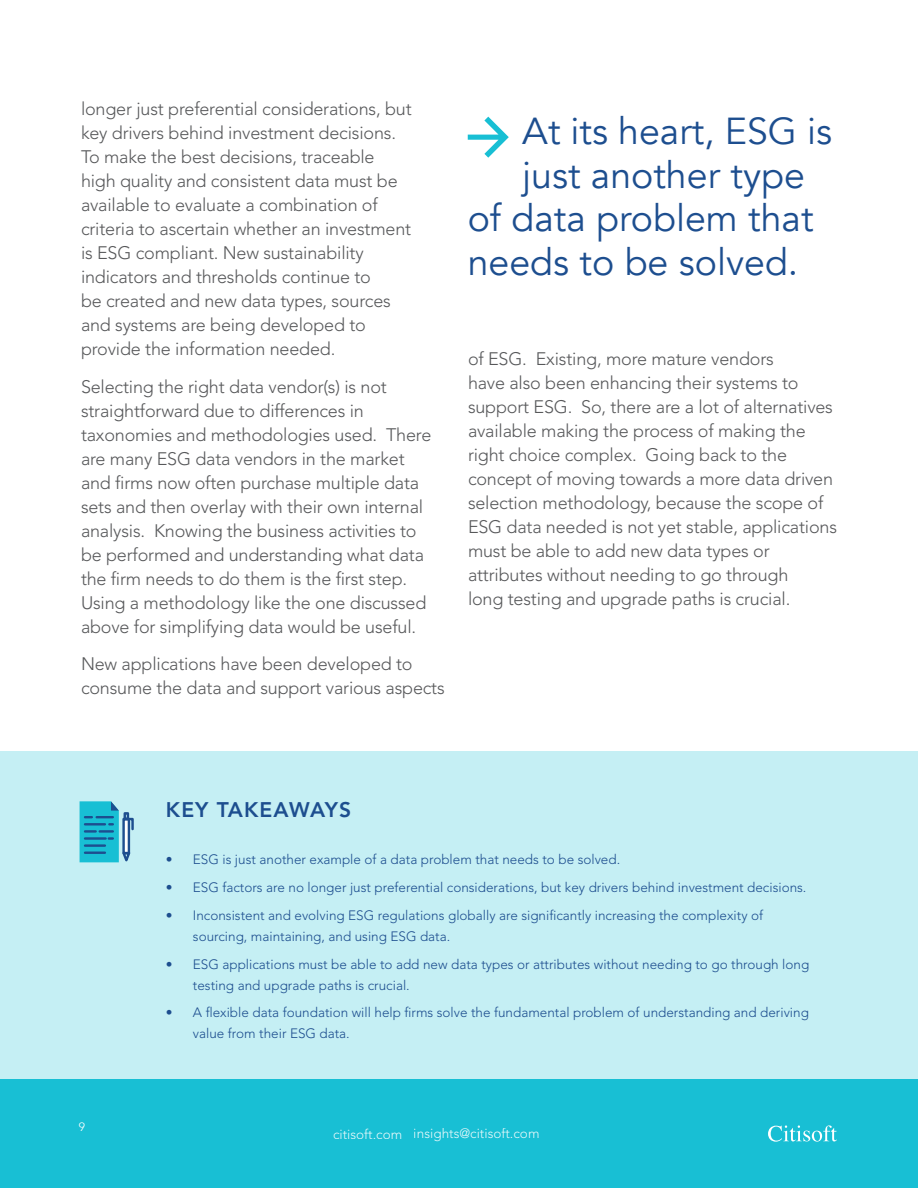
<style>
.page{position:relative;width:918px;height:1188px;background:#fff}
.page>*{position:absolute;margin:0;border:0;box-sizing:border-box;transform-origin:0 0}
.t1{font:37.5px "Avenir";color:#1d4e8f}
.t2{font:800 21px "Avenir LT Std";letter-spacing:.05em;color:#1d4e8f}
.t3{font:300 18px/24px "Avenir LT Std";letter-spacing:-.01em;color:#57585a}
.t4{font:300 13.5px/21px "Avenir LT Std";color:#1d4e8f}
.t5{font:300 13.5px "Avenir LT Std";color:#fff}
.t6{font:300 12px "Avenir LT Std";color:#fff}
</style>
<div class="page">
<div style="left:0;top:1079px;width:918px;height:109px;background:#18bfd4"></div>
<svg style="left:768px;top:1125px;width:69px;height:17px"></svg>
<svg style="left:468px;top:117px;width:41px;height:41px"></svg>
<div style="left:0;top:752px;width:918px;height:327px;background:#c5eff4"></div>
<svg style="left:80px;top:801px;width:54px;height:62px"></svg>
<hr style="left:85px;top:837px;width:21px;height:3px;background:#1d4e8f">
<hr style="left:85px;top:844px;width:20px;height:3px;background:#1d4e8f">
<hr style="left:85px;top:852px;width:20px;height:2px;background:#1d4e8f">
<p class="t3" style="left:81px;top:98px;width:332px">longer just preferential considerations, but key drivers behind investment decisions.<br>To make the best decisions, traceable high quality and consistent data must be available to evaluate a combination of criteria to ascertain whether an investment is ESG compliant. New sustainability indicators and thresholds continue to<br>be created and new data types, sources and systems are being developed to provide the information needed.</p>
<p class="t3" style="left:81px;top:376px;width:352px">Selecting the right data vendor(s) is not straightforward due to differences in taxonomies and methodologies used. There are many ESG data vendors in the market and firms now often purchase multiple data sets and then overlay with their own internal analysis. Knowing the business activities to be performed and understanding what data the firm needs to do them is the first step.<br>Using a methodology like the one discussed above for simplifying data would be useful.</p>
<p class="t3" style="left:81px;top:653px;width:365px">New applications have been developed to consume the data and support various aspects</p>
<h1 class="t1" style="left:522px;top:116px;width:311px">At its heart, ESG is</h1>
<h1 class="t1" style="left:522px;top:159px;width:284px">just another type</h1>
<h1 class="t1" style="left:468px;top:203px;width:347px">of data problem that</h1>
<h1 class="t1" style="left:468px;top:246px;width:332px">needs to be solved.</h1>
<p class="t3" style="left:468px;top:348px;width:371px">of ESG. Existing, more mature vendors<br>have also been enhancing their systems to support ESG. So, there are a lot of alternatives available making the process of making the right choice complex. Going back to the concept of moving towards a more data driven selection methodology, because the scope of ESG data needed is not yet stable, applications must be able to add new data types or attributes without needing to go through<br>long testing and upgrade paths is crucial.</p>
<p class="t6" style="left:79px;top:1121px;width:8px">9</p>
<p class="t2" style="left:166px;top:798px;width:187px">KEY TAKEAWAYS</p>
<p class="t4" style="left:166px;top:850px;width:456px">• ESG is just another example of a data problem that needs to be solved.</p>
<p class="t4" style="left:166px;top:878px;width:642px">• ESG factors are no longer just preferential considerations, but key drivers behind investment decisions.</p>
<p class="t4" style="left:193px;top:906px;width:572px;text-indent:-27px">• Inconsistent and evolving ESG regulations globally are significantly increasing the complexity of sourcing, maintaining, and using ESG data.</p>
<p class="t4" style="left:193px;top:955px;width:618px;text-indent:-27px">• ESG applications must be able to add new data types or attributes without needing to go through long testing and upgrade paths is crucial.</p>
<p class="t4" style="left:193px;top:1003px;width:617px;text-indent:-27px">• A flexible data foundation will help firms solve the fundamental problem of understanding and deriving value from their ESG data.</p>
<p class="t5" style="left:333px;top:1126px;width:208px">citisoft.com insights@citisoft.com</p>
</div>
